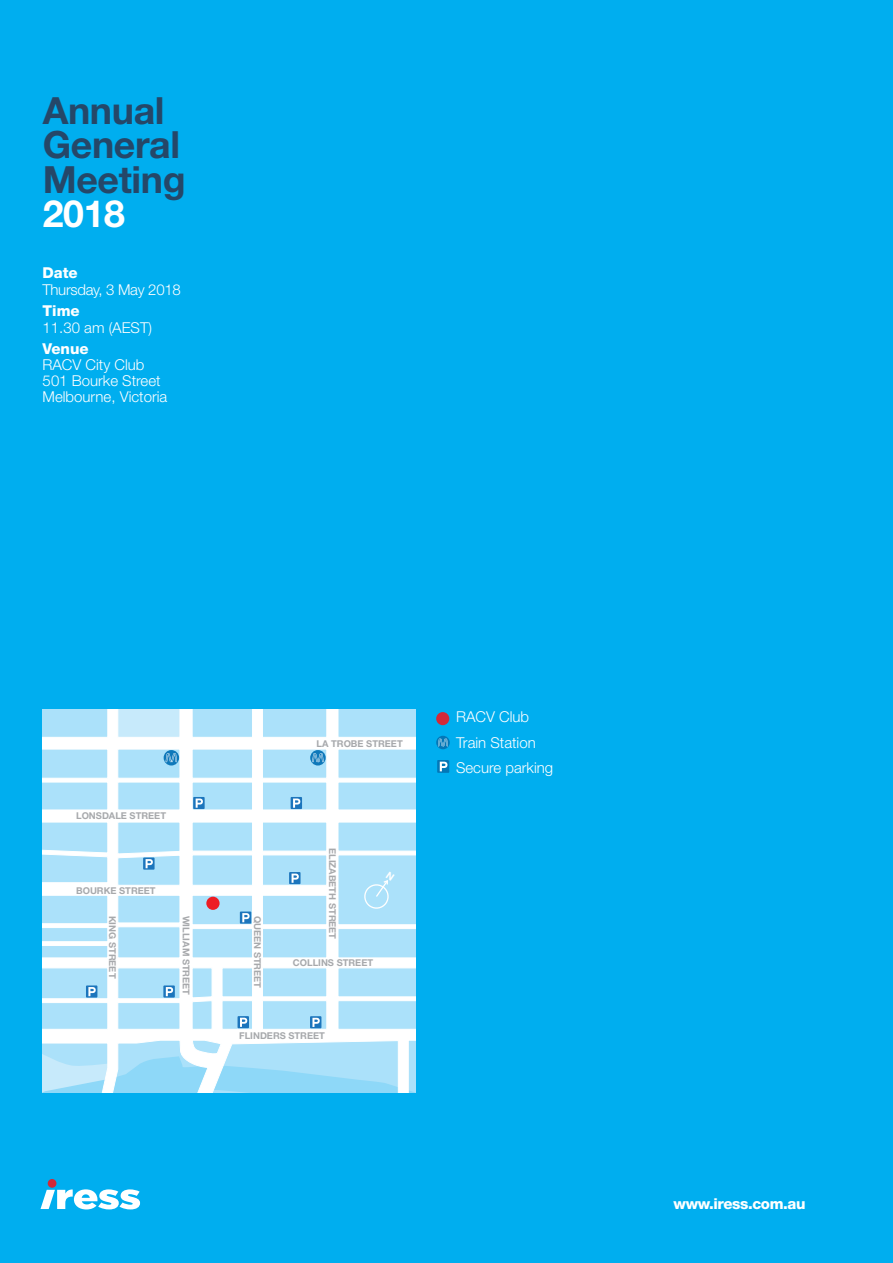
<style>
.page{position:relative;width:893px;height:1263px;background:#00aeef}
.page>*{position:absolute;margin:0;border:0;box-sizing:border-box;transform-origin:0 0}
.t1{font:700 37.5px/34.5px "Helvetica Neue";letter-spacing:-.01em;color:#254768}
.t2{font:700 37.5px "Helvetica Neue";color:#fff}
.t3{font:300 15px/25.5px "Helvetica Neue";color:#fff}
.t4{font:800 15px "Helvetica Neue";letter-spacing:-.025em;color:#fff}
.t5{font:300 15px "Helvetica Neue";letter-spacing:-.02em;color:#fff}
.t6{font:700 9.45px "Helvetica Neue";color:#a7a9ac}
</style>
<div class="page">
<svg style="left:42px;top:709px;width:373px;height:384px;background:#c6eafb"></svg>
<svg style="left:289px;top:872px;width:12px;height:12px"></svg>
<svg style="left:240px;top:911px;width:11px;height:13px"></svg>
<svg style="left:86px;top:985px;width:11px;height:12px"></svg>
<svg style="left:163px;top:985px;width:12px;height:12px"></svg>
<svg style="left:238px;top:1016px;width:11px;height:12px"></svg>
<svg style="left:310px;top:1016px;width:11px;height:12px"></svg>
<svg style="left:164px;top:750px;width:15px;height:15px"></svg>
<svg style="left:166px;top:753px;width:11px;height:9px"></svg>
<svg style="left:310px;top:750px;width:16px;height:15px"></svg>
<svg style="left:312px;top:753px;width:12px;height:9px"></svg>
<div style="left:206px;top:897px;width:14px;height:13px;background:#ed1d24;border-radius:50%"></div>
<svg style="left:193px;top:797px;width:12px;height:12px"></svg>
<svg style="left:291px;top:797px;width:11px;height:12px"></svg>
<svg style="left:143px;top:857px;width:12px;height:13px"></svg>
<svg style="left:41px;top:1189px;width:99px;height:20px"></svg>
<div style="left:48px;top:1179px;width:8px;height:9px;background:#d32938;border-radius:50%"></div>
<svg style="left:437px;top:760px;width:12px;height:13px"></svg>
<svg style="left:436px;top:736px;width:14px;height:13px"></svg>
<svg style="left:438px;top:739px;width:10px;height:7px"></svg>
<div style="left:436px;top:712px;width:13px;height:13px;background:#d32938;border-radius:50%"></div>
<svg style="left:363px;top:872px;width:32px;height:38px"></svg>
<h1 class="t1" style="left:43px;top:92px;width:144px">Annual<br>General<br>Meeting</h1>
<h1 class="t2" style="left:43px;top:191px;width:84px">2018</h1>
<h2 class="t4" style="left:43px;top:264px;width:37px">Date</h2>
<h2 class="t5" style="left:43px;top:280px;width:140px">Thursday, 3 May 2018</h2>
<h2 class="t4" style="left:43px;top:302px;width:39px">Time</h2>
<h2 class="t3" style="left:43px;top:314px;width:111px">11.30 am (AEST)</h2>
<h2 class="t4" style="left:43px;top:339px;width:48px">Venue</h2>
<h2 class="t3" style="left:43px;top:357px;width:126px;line-height:15.8px">RACV City Club<br>501 Bourke Street<br>Melbourne, Victoria</h2>
<p class="t6" style="left:76px;top:810px;width:91px">LONSDALE STREET</p>
<p class="t6" style="left:76px;top:884px;width:81px">BOURKE STREET</p>
<p class="t6" style="left:118px;top:915px;width:64px;rotate:90deg">KING STREET</p>
<p class="t6" style="left:192px;top:915px;width:81px;rotate:90deg">WILLIAM STREET</p>
<p class="t6" style="left:317px;top:737px;width:88px">LA TROBE STREET</p>
<p class="t6" style="left:263px;top:915px;width:74px;rotate:90deg">QUEEN STREET</p>
<p class="t6" style="left:338px;top:848px;width:93px;rotate:90deg">ELIZABETH STREET</p>
<p class="t6" style="left:293px;top:957px;width:82px">COLLINS STREET</p>
<p class="t6" style="left:239px;top:1030px;width:87px">FLINDERS STREET</p>
<h2 class="t3" style="left:456px;top:704px;width:99px">RACV Club<br>Train Station<br>Secure parking</h2>
<h2 class="t4" style="left:674px;top:1195px;width:133px">www.iress.com.au</h2>
</div>
